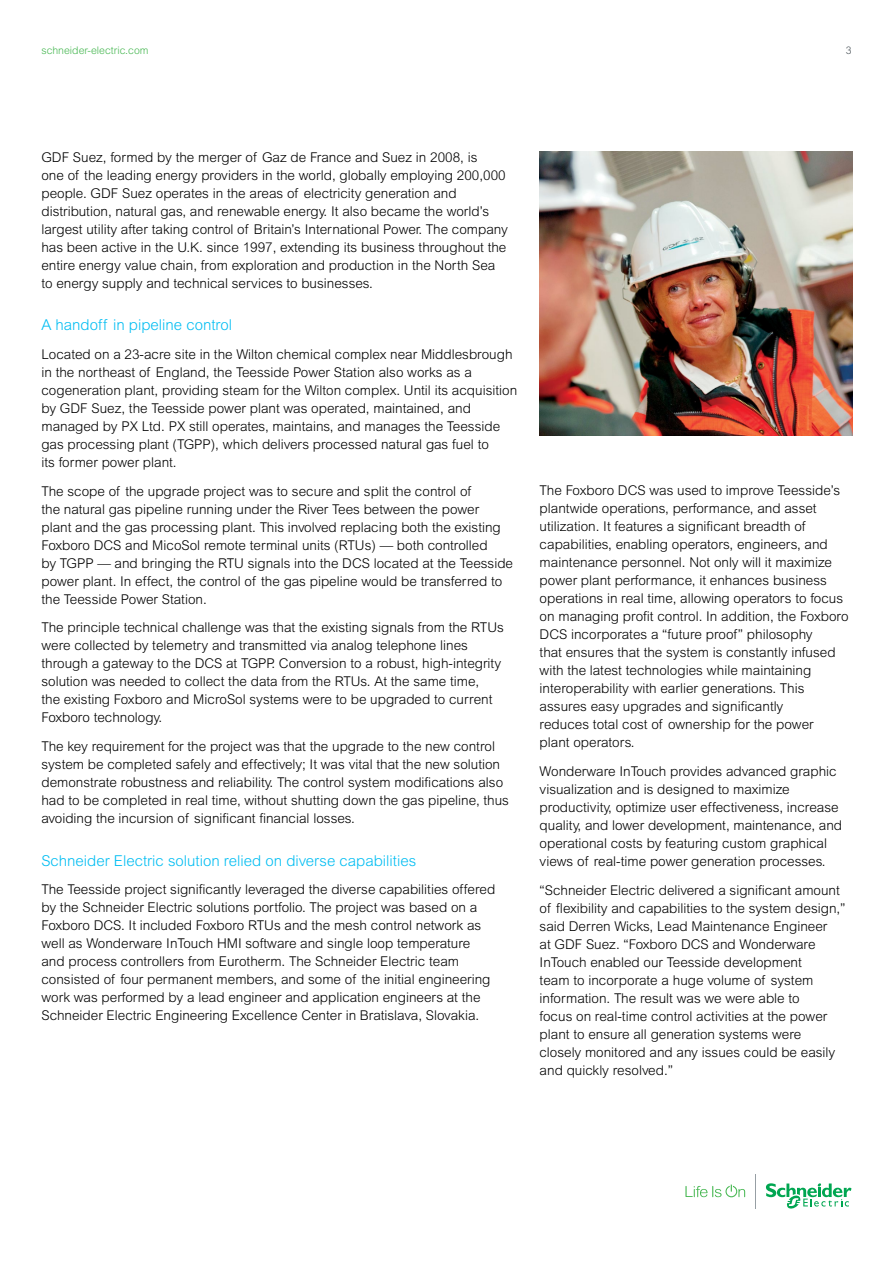
<style>
.page{position:relative;width:893px;height:1263px;background:#fff}
.page>*{position:absolute;margin:0;border:0;box-sizing:border-box;transform-origin:0 0}
.t1{font:300 15px "Arial MT Std";color:#00bdf2}
.t2{font:300 13.5px/18px "Arial MT Std";color:#000}
.t3{font:300 10.5px "Arial MT Std";color:#46b751}
.t4{font:300 10.5px "Arial MT Std";color:#4d555b}
</style>
<div class="page">
<svg style="left:685px;top:1184px;width:60px;height:13px"></svg>
<svg style="left:766px;top:1183px;width:85px;height:26px"></svg>
<hr style="left:755px;top:1174px;width:1px;height:35px;background:#979fa4">
<img style="left:540px;top:152px;width:313px;height:283px">
<p class="t3" style="left:41px;top:44px;width:109px">schneider-electric.com</p>
<p class="t4" style="left:846px;top:44px;width:7px">3</p>
<p class="t2" style="left:41px;top:148px;width:468px">GDF Suez, formed by the merger of Gaz de France and Suez in 2008, is<br>one of the leading energy providers in the world, globally employing 200,000 people. GDF Suez operates in the areas of electricity generation and distribution, natural gas, and renewable energy. It also became the world’s largest utility after taking control of Britain’s International Power. The company has been active in the U.K. since 1997, extending its business throughout the entire energy value chain, from exploration and production in the North Sea to energy supply and technical services to businesses.</p>
<p class="t1" style="left:41px;top:316px;width:192px">A handoff in pipeline control</p>
<p class="t2" style="left:41px;top:345px;width:477px">Located on a 23-acre site in the Wilton chemical complex near Middlesbrough in the northeast of England, the Teesside Power Station also works as a cogeneration plant, providing steam for the Wilton complex. Until its acquisition by GDF Suez, the Teesside power plant was operated, maintained, and managed by PX Ltd. PX still operates, maintains, and manages the Teesside gas processing plant (TGPP), which delivers processed natural gas fuel to<br>its former power plant.</p>
<p class="t2" style="left:41px;top:482px;width:473px">The scope of the upgrade project was to secure and split the control of<br>the natural gas pipeline running under the River Tees between the power<br>plant and the gas processing plant. This involved replacing both the existing Foxboro DCS and MicoSol remote terminal units (RTUs) — both controlled<br>by TGPP — and bringing the RTU signals into the DCS located at the Teesside power plant. In effect, the control of the gas pipeline would be transferred to the Teesside Power Station.</p>
<p class="t2" style="left:41px;top:619px;width:464px">The principle technical challenge was that the existing signals from the RTUs were collected by telemetry and transmitted via analog telephone lines through a gateway to the DCS at TGPP. Conversion to a robust, high-integrity solution was needed to collect the data from the RTUs. At the same time,<br>the existing Foxboro and MicroSol systems were to be upgraded to current Foxboro technology.</p>
<p class="t2" style="left:41px;top:737px;width:469px">The key requirement for the project was that the upgrade to the new control system be completed safely and effectively; It was vital that the new solution demonstrate robustness and reliability. The control system modifications also had to be completed in real time, without shutting down the gas pipeline, thus avoiding the incursion of significant financial losses.</p>
<p class="t1" style="left:41px;top:852px;width:376px">Schneider Electric solution relied on diverse capabilities</p>
<p class="t2" style="left:41px;top:881px;width:455px">The Teesside project significantly leveraged the diverse capabilities offered by the Schneider Electric solutions portfolio. The project was based on a Foxboro DCS. It included Foxboro RTUs and the mesh control network as well as Wonderware InTouch HMI software and single loop temperature and process controllers from Eurotherm. The Schneider Electric team consisted of four permanent members, and some of the initial engineering work was performed by a lead engineer and application engineers at the Schneider Electric Engineering Excellence Center in Bratislava, Slovakia.</p>
<p class="t2" style="left:540px;top:482px;width:310px">The Foxboro DCS was used to improve Teesside’s plantwide operations, performance, and asset utilization. It features a significant breadth of capabilities, enabling operators, engineers, and maintenance personnel. Not only will it maximize power plant performance, it enhances business operations in real time, allowing operators to focus on managing profit control. In addition, the Foxboro DCS incorporates a “future proof” philosophy<br>that ensures that the system is constantly infused with the latest technologies while maintaining interoperability with earlier generations. This assures easy upgrades and significantly<br>reduces total cost of ownership for the power<br>plant operators.</p>
<p class="t2" style="left:540px;top:762px;width:304px">Wonderware InTouch provides advanced graphic visualization and is designed to maximize productivity, optimize user effectiveness, increase quality, and lower development, maintenance, and operational costs by featuring custom graphical views of real-time power generation processes.</p>
<p class="t2" style="left:540px;top:881px;width:307px">“Schneider Electric delivered a significant amount of flexibility and capabilities to the system design,” said Derren Wicks, Lead Maintenance Engineer<br>at GDF Suez. “Foxboro DCS and Wonderware InTouch enabled our Teesside development<br>team to incorporate a huge volume of system information. The result was we were able to<br>focus on real-time control activities at the power plant to ensure all generation systems were closely monitored and any issues could be easily and quickly resolved.”</p>
</div>
